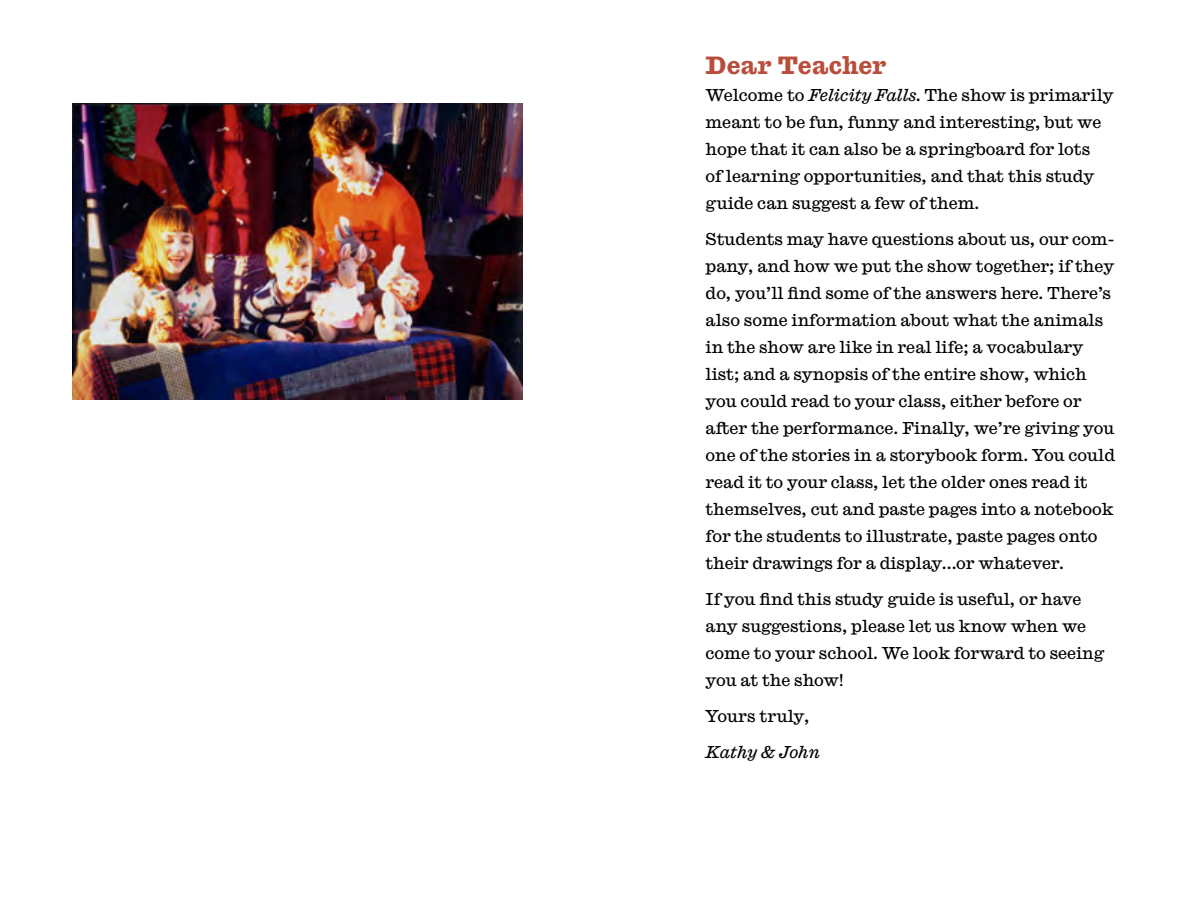
<style>
.page{position:relative;width:1188px;height:918px;background:#fff}
.page>*{position:absolute;margin:0;border:0;box-sizing:border-box;transform-origin:0 0}
.Heading{font:700 24px "Antique No 6";color:#b94d3c}
.Body_text{font:16.5px/27px "Caslon Ionic";letter-spacing:-.005em;color:#000303}
.Body_text-2{font:italic 16.5px "Caslon Ionic";color:#000303}
.s1{font-style:italic}
</style>
<div class="page">
<img style="left:72px;top:104px;width:451px;height:296px">
<p class="Heading" style="left:706px;top:46px;width:182px">Dear Teacher</p>
<p class="Body_text" style="left:706px;top:80px;width:410px">Welcome to <span class="s1">Felicity Falls.</span> The show is primarily meant to be fun, funny and interesting, but we hope that it can also be a springboard for lots<br>of learning opportunities, and that this study guide can suggest a few of them.</p>
<p class="Body_text" style="left:706px;top:224px;width:411px">Students may have questions about us, our com&shy;pany, and how we put the show together; if they do, you’ll find some of the answers here. There’s also some information about what the animals in the show are like in real life; a vocabulary list; and a synopsis of the entire show, which you could read to your class, either before or after the performance. Finally, we’re giving you one of the stories in a storybook form. You could read it to your class, let the older ones read it themselves, cut and paste pages into a notebook for the students to illustrate, paste pages onto their drawings for a display...or whatever.</p>
<p class="Body_text" style="left:706px;top:584px;width:400px">If you find this study guide is useful, or have any suggestions, please let us know when we come to your school. We look forward to seeing you at the show!</p>
<p class="Body_text" style="left:706px;top:701px;width:105px">Yours truly,</p>
<p class="Body_text-2" style="left:706px;top:739px;width:116px">Kathy &amp; John</p>
</div>
